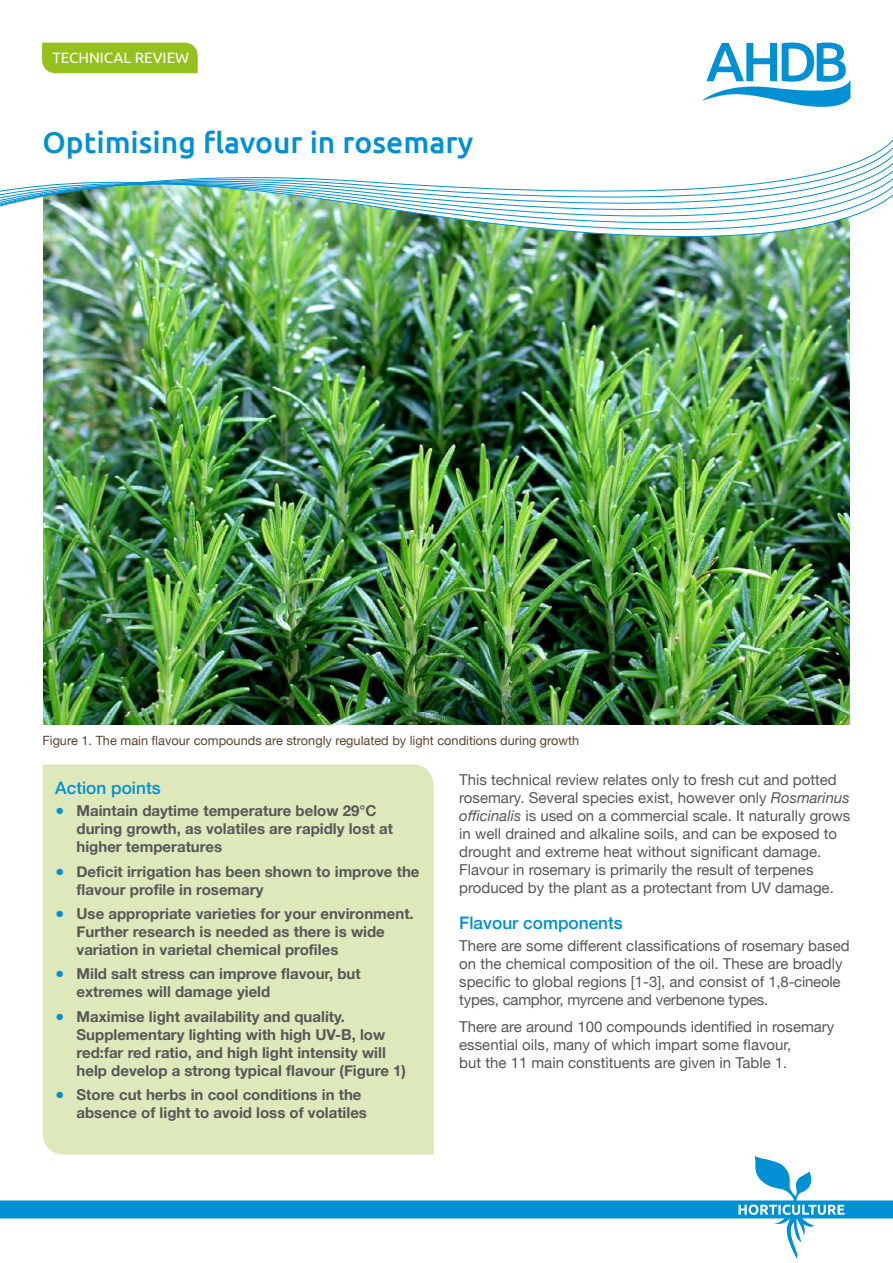
<style>
.page{position:relative;width:893px;height:1263px;background:#fff}
.page>*{position:absolute;margin:0;border:0;box-sizing:border-box;transform-origin:0 0}
.MAIN_TITLE{font:500 30px "Ubuntu";color:#0090d4}
.BLUE_SUB_HEADING_1{font:500 17.25px "Helvetica Neue";color:#0090d4}
.MAIN_BODY{font:15px/18px "Helvetica Neue";color:#575756}
.t1{font:700 15px/18px "Helvetica Neue";color:#575756}
.FACT_SHEET_TAB{font:15px "Ubuntu";color:#fff}
.MAIN_CAPTION{font:12.75px "Helvetica Neue";color:#5c4530}
.s1{font-style:italic}
.s2{font-weight:400;color:#0090d4}
</style>
<div class="page">
<img style="left:43px;top:276px;width:806px;height:448px">
<svg style="left:702px;top:43px;width:148px;height:64px"></svg>
<svg style="left:0;top:1156px;width:893px;height:102px"></svg>
<div style="left:43px;top:764px;width:391px;height:390px;background:#dee9bb"></div>
<img style="left:43px;top:270px;width:807px;height:6px">
<img style="left:43px;top:261px;width:807px;height:9px">
<img style="left:0;top:139px;width:893px;height:122px">
<div style="left:42px;top:43px;width:156px;height:30px;background:#95c11f"></div>
<p class="FACT_SHEET_TAB" style="left:53px;top:48px;width:124px">FA TSHEET 18/17</p>
<p class="FACT_SHEET_TAB" style="left:53px;top:48px;width:138px">TECHNICAL REVIEW</p>
<p class="MAIN_TITLE" style="left:43px;top:124px;width:433px">Optimising flavour in rosemary</p>
<p class="MAIN_CAPTION" style="left:43px;top:731px;width:538px">Figure 1. The main flavour compounds are strongly regulated by light conditions during growth</p>
<p class="MAIN_BODY" style="left:459px;top:771px;width:393px">This technical review relates only to fresh cut and potted rosemary. Several species exist, however only <span class="s1">Rosmarinus officinalis</span> is used on a commercial scale. It naturally grows in well drained and alkaline soils, and can be exposed to drought and extreme heat without significant damage.<br>Flavour in rosemary is primarily the result of terpenes produced by the plant as a protectant from UV damage.</p>
<p class="BLUE_SUB_HEADING_1" style="left:459px;top:909px;width:165px">Flavour components</p>
<p class="MAIN_BODY" style="left:459px;top:937px;width:392px">There are some different classifications of rosemary based on the chemical composition of the oil. These are broadly specific to global regions [1-3], and consist of 1,8-cineole types, camphor, myrcene and verbenone types.</p>
<p class="MAIN_BODY" style="left:459px;top:1018px;width:377px">There are around 100 compounds identified in rosemary essential oils, many of which impart some flavour,<br>but the 11 main constituents are given in Table 1.</p>
<p class="BLUE_SUB_HEADING_1" style="left:55px;top:774px;width:107px">Action points</p>
<p class="t1" style="left:77px;top:802px;width:318px;text-indent:-21px"><span class="s2">●</span> Maintain daytime temperature below 29°C during growth, as volatiles are rapidly lost at higher temperatures</p>
<p class="t1" style="left:77px;top:863px;width:344px;text-indent:-21px"><span class="s2">●</span> Deficit irrigation has been shown to improve the flavour profile in rosemary</p>
<p class="t1" style="left:77px;top:905px;width:339px;text-indent:-21px"><span class="s2">●</span> Use appropriate varieties for your environment.<br>Further research is needed as there is wide variation in varietal chemical profiles</p>
<p class="t1" style="left:77px;top:965px;width:286px;text-indent:-21px"><span class="s2">●</span> Mild salt stress can improve flavour, but extremes will damage yield</p>
<p class="t1" style="left:77px;top:1008px;width:331px;text-indent:-21px"><span class="s2">●</span> Maximise light availability and quality.<br>Supplementary lighting with high UV-B, low red:far red ratio, and high light intensity will help develop a strong typical flavour (Figure 1)</p>
<p class="t1" style="left:77px;top:1086px;width:292px;text-indent:-21px"><span class="s2">●</span> Store cut herbs in cool conditions in the absence of light to avoid loss of volatiles</p>
</div>
